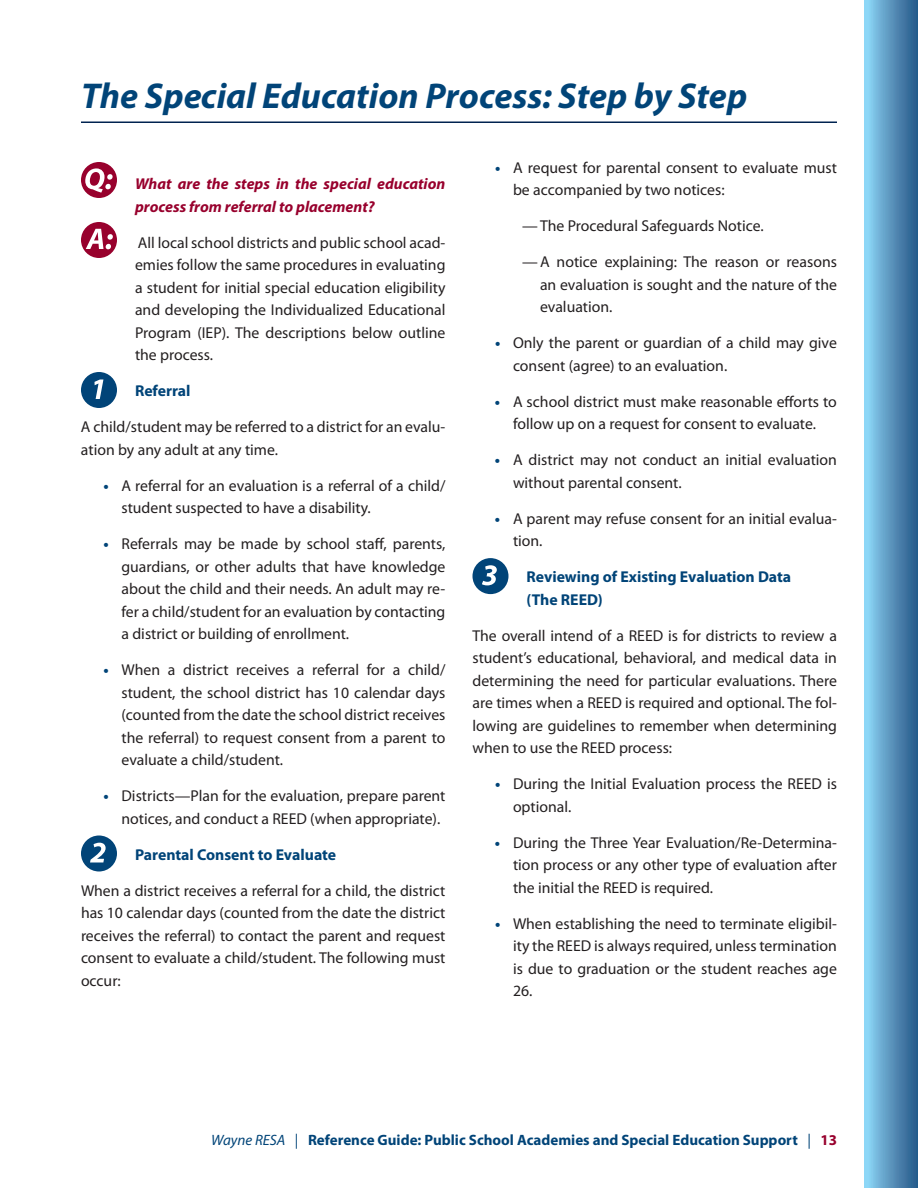
<style>
.page{position:relative;width:918px;height:1188px;background:#fff}
.page>*{position:absolute;margin:0;border:0;box-sizing:border-box;transform-origin:0 0}
.t1{font:italic 700 36px "Myriad Pro";color:#014478}
.t2{font:15.75px/22.5px "Myriad Pro";color:#231f20;text-align:justify}
.t3{font:700 15.75px/22.5px "Myriad Pro";color:#014478}
.t4{font:italic 700 15.75px/22.5px "Myriad Pro";color:#98012d}
.t5{font:700 15px "Myriad Pro";color:#014478}
.s1{font-weight:700;color:#014478}
.s2{font-weight:400;font-style:italic}
.s3{font-weight:400}
.s4{color:#98012d}
</style>
<div class="page">
<div style="left:864px;top:0;width:54px;height:1188px;background:linear-gradient(to right,#92dafa,#265788)"></div>
<div style="left:81px;top:162px;width:36px;height:36px;background:#98012d;border-radius:50%"></div>
<svg style="left:85px;top:168px;width:28px;height:25px"></svg>
<div style="left:81px;top:222px;width:36px;height:36px;background:#98012d;border-radius:50%"></div>
<svg style="left:86px;top:229px;width:27px;height:20px"></svg>
<div style="left:81px;top:372px;width:36px;height:36px;background:#014478;border-radius:50%"></div>
<svg style="left:95px;top:380px;width:8px;height:19px"></svg>
<div style="left:81px;top:836px;width:36px;height:36px;background:#014478;border-radius:50%"></div>
<svg style="left:90px;top:843px;width:16px;height:19px"></svg>
<hr style="left:81px;top:122px;width:756px;height:1px;background:#002350">
<div style="left:472px;top:558px;width:36px;height:36px;background:#014478;border-radius:50%"></div>
<svg style="left:482px;top:565px;width:15px;height:20px"></svg>
<h2 class="t1" style="left:81px;top:72px;width:668px">The Special Education Process: Step by Step</h2>
<h3 class="t4" style="left:135px;top:172px;width:312px">What are the steps in the special education process from referral to placement?</h3>
<p class="t2" style="left:135px;top:231px;width:312px">All local school districts and public school acad&shy;emies follow the same procedures in evaluating a student for initial special education eligibility and developing the Individualized Educational Program (IEP). The descriptions below outline the process.</p>
<h4 class="t3" style="left:135px;top:379px;width:57px">Referral</h4>
<p class="t2" style="left:81px;top:415px;width:366px">A child/student may be referred to a district for an evalu&shy;ation by any adult at any time.</p>
<p class="t2" style="left:122px;top:474px;width:325px;text-indent:-18px"><span class="s1">•</span> A referral for an evaluation is a referral of a child/ student suspected to have a disability.</p>
<p class="t2" style="left:122px;top:532px;width:325px;text-indent:-18px"><span class="s1">•</span> Referrals may be made by school staff, parents, guardians, or other adults that have knowledge about the child and their needs. An adult may re&shy;fer a child/student for an evaluation by contacting a district or building of enrollment.</p>
<p class="t2" style="left:122px;top:658px;width:326px;text-indent:-18px"><span class="s1">•</span> When a district receives a referral for a child/ student, the school district has 10 calendar days (counted from the date the school district receives the referral) to request consent from a parent to evaluate a child/student.</p>
<p class="t2" style="left:122px;top:784px;width:325px;text-indent:-18px"><span class="s1">•</span> Districts—Plan for the evaluation, prepare parent notices, and conduct a REED (when appropriate).</p>
<h4 class="t3" style="left:135px;top:842px;width:203px">Parental Consent to Evaluate</h4>
<p class="t2" style="left:81px;top:879px;width:366px">When a district receives a referral for a child, the district has 10 calendar days (counted from the date the district receives the referral) to contact the parent and request consent to evaluate a child/student. The following must occur:</p>
<p class="t2" style="left:513px;top:156px;width:325px;text-indent:-18px"><span class="s1">•</span> A request for parental consent to evaluate must be accompanied by two notices:</p>
<p class="t2" style="left:522px;top:214px;width:243px">—The Procedural Safeguards Notice.</p>
<p class="t2" style="left:540px;top:250px;width:299px;text-indent:-18px">—A notice explaining: The reason or reasons an evaluation is sought and the nature of the evaluation.</p>
<p class="t2" style="left:513px;top:331px;width:325px;text-indent:-18px"><span class="s1">•</span> Only the parent or guardian of a child may give consent (agree) to an evaluation.</p>
<p class="t2" style="left:495px;top:390px;width:343px;text-align:center"><span class="s1">•</span> A school district must make reasonable efforts to follow up on a request for consent to evaluate.</p>
<p class="t2" style="left:513px;top:448px;width:326px;text-indent:-18px"><span class="s1">•</span> A district may not conduct an initial evaluation without parental consent.</p>
<p class="t2" style="left:513px;top:507px;width:325px;text-indent:-18px"><span class="s1">•</span> A parent may refuse consent for an initial evalua&shy;tion.</p>
<h4 class="t3" style="left:527px;top:565px;width:266px">Reviewing of existing evaluation data (the Reed)</h4>
<p class="t2" style="left:472px;top:624px;width:366px">The overall intend of a REED is for districts to review a student’s educational, behavioral, and medical data in determining the need for particular evaluations. There are times when a REED is required and optional. The fol&shy;lowing are guidelines to remember when determining when to use the REED process:</p>
<p class="t2" style="left:513px;top:772px;width:326px;text-indent:-18px"><span class="s1">•</span> During the Initial Evaluation process the REED is optional.</p>
<p class="t2" style="left:513px;top:831px;width:326px;text-indent:-18px"><span class="s1">•</span> During the Three Year Evaluation/Re-Determina&shy;tion process or any other type of evaluation after the initial the REED is required.</p>
<p class="t2" style="left:513px;top:912px;width:326px;text-indent:-18px"><span class="s1">•</span> When establishing the need to terminate eligibil&shy;ity the REED is always required, unless termination is due to graduation or the student reaches age 26.</p>
<p class="t5" style="left:211px;top:1130px;width:627px"><span class="s2">Wayne RESA</span> <span class="s3">|</span> Reference Guide: Public School Academies and Special Education Support <span class="s3">|</span> <span class="s4">13</span></p>
</div>
